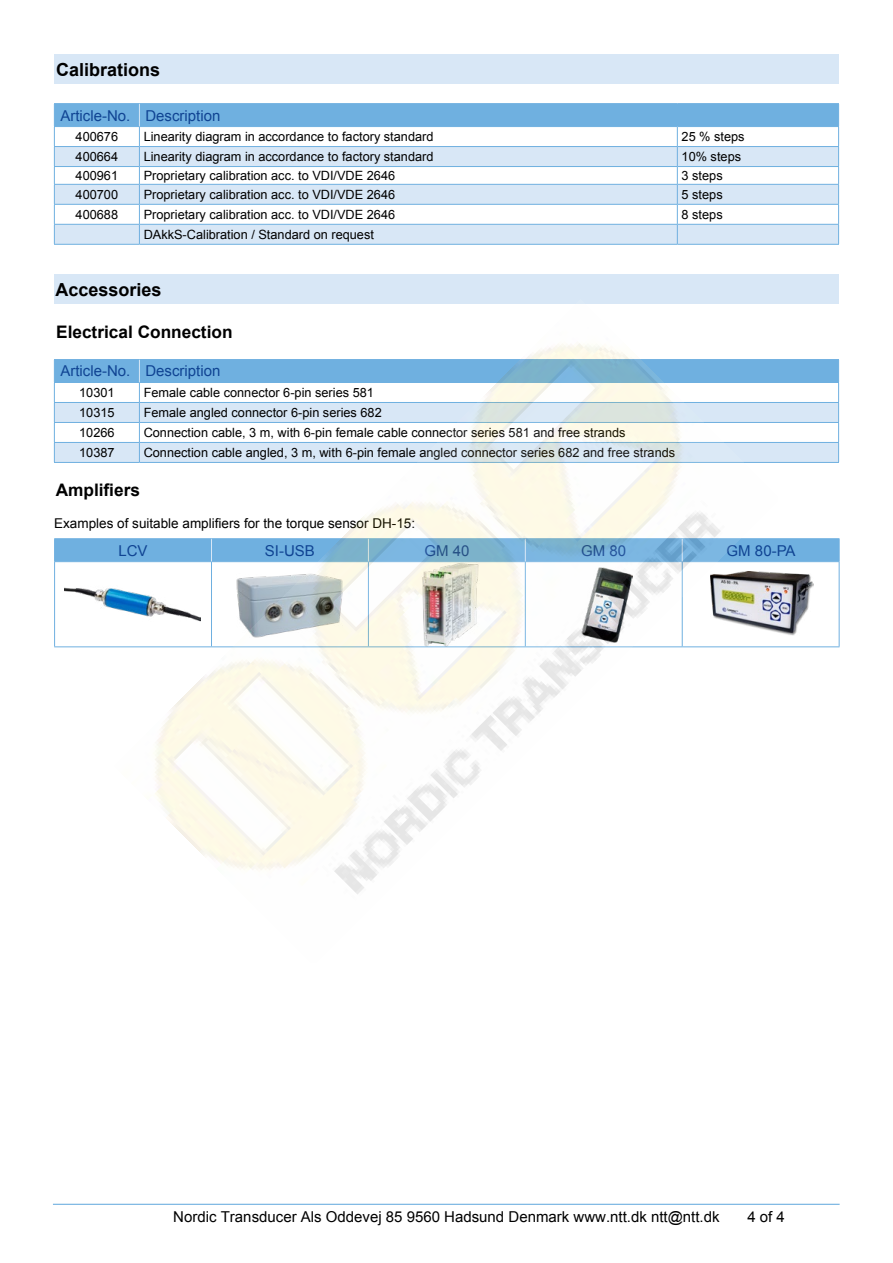
<style>
.page{position:relative;width:893px;height:1263px;background:#fff}
.page>*{position:absolute;margin:0;border:0;box-sizing:border-box;transform-origin:0 0}
.t1{font:700 18px "Arial";color:#000}
.t2{font:700 17.25px "Arial";color:#000}
.t3{font:15px "Arial";color:#000}
.t4{font:15px "Arial";color:#104493}
.t5{font:13.5px "Arial";color:#000}
.t6{font:12.75px "Arial";color:#000}
</style>
<div class="page">
<hr style="left:53px;top:1204px;width:787px;height:1px;background:#6fb0e0">
<div style="left:54px;top:54px;width:785px;height:30px;background:#d8e7f6"></div>
<hr style="left:54px;top:103px;width:85px;height:1px;background:#6fb0e0">
<hr style="left:139px;top:103px;width:538px;height:1px;background:#6fb0e0">
<hr style="left:677px;top:103px;width:162px;height:1px;background:#6fb0e0">
<hr style="left:54px;top:244px;width:85px;height:1px;background:#6fb0e0">
<hr style="left:139px;top:244px;width:538px;height:1px;background:#6fb0e0">
<hr style="left:677px;top:244px;width:162px;height:1px;background:#6fb0e0">
<svg style="left:54px;top:104px;width:785px;height:140px"></svg>
<div style="left:54px;top:274px;width:785px;height:30px;background:#d8e7f6"></div>
<svg style="left:55px;top:562px;width:784px;height:84px"></svg>
<hr style="left:54px;top:538px;width:157px;height:1px;background:#6fb0e0">
<hr style="left:682px;top:538px;width:157px;height:1px;background:#6fb0e0">
<hr style="left:54px;top:562px;width:1px;height:84px;background:#6fb0e0">
<hr style="left:839px;top:562px;width:1px;height:84px;background:#6fb0e0">
<hr style="left:54px;top:646px;width:157px;height:1px;background:#6fb0e0">
<hr style="left:682px;top:646px;width:157px;height:1px;background:#6fb0e0">
<div style="left:54px;top:539px;width:786px;height:23px;background:#6fb0e0"></div>
<img style="left:65px;top:586px;width:50px;height:37px">
<img style="left:778px;top:571px;width:36px;height:65px">
<hr style="left:54px;top:359px;width:85px;height:1px;background:#6fb0e0">
<hr style="left:691px;top:359px;width:148px;height:1px;background:#6fb0e0">
<hr style="left:54px;top:462px;width:85px;height:1px;background:#6fb0e0">
<hr style="left:691px;top:462px;width:148px;height:1px;background:#6fb0e0">
<svg style="left:54px;top:360px;width:785px;height:102px"></svg>
<img style="left:115px;top:343px;width:663px;height:551px">
<h1 class="t1" style="left:56px;top:57px;width:106px">Calibrations</h1>
<p class="t4" style="left:60px;top:105px;width:162px">Article-No. Description</p>
<p class="t6" style="left:76px;top:128px;width:44px">400676</p>
<p class="t6" style="left:144px;top:128px;width:291px">Linearity diagram in accordance to factory standard</p>
<p class="t6" style="left:682px;top:128px;width:65px">25 % steps</p>
<p class="t6" style="left:76px;top:148px;width:44px">400664</p>
<p class="t6" style="left:144px;top:148px;width:291px">Linearity diagram in accordance to factory standard</p>
<p class="t6" style="left:682px;top:148px;width:61px">10% steps</p>
<p class="t6" style="left:76px;top:167px;width:44px">400961</p>
<p class="t6" style="left:144px;top:167px;width:253px">Proprietary calibration acc. to VDI/VDE 2646</p>
<p class="t6" style="left:682px;top:167px;width:43px">3 steps</p>
<p class="t6" style="left:76px;top:186px;width:44px">400700</p>
<p class="t6" style="left:144px;top:186px;width:253px">Proprietary calibration acc. to VDI/VDE 2646</p>
<p class="t6" style="left:682px;top:186px;width:43px">5 steps</p>
<p class="t6" style="left:76px;top:206px;width:44px">400688</p>
<p class="t6" style="left:144px;top:206px;width:253px">Proprietary calibration acc. to VDI/VDE 2646</p>
<p class="t6" style="left:682px;top:206px;width:43px">8 steps</p>
<p class="t6" style="left:144px;top:226px;width:232px">DAkkS-Calibration / Standard on request</p>
<h1 class="t1" style="left:56px;top:277px;width:108px">Accessories</h1>
<h2 class="t2" style="left:56px;top:320px;width:178px">Electrical Connection</h2>
<p class="t4" style="left:60px;top:361px;width:162px">Article-No. Description</p>
<p class="t6" style="left:79px;top:384px;width:37px">10301</p>
<p class="t6" style="left:144px;top:384px;width:232px">Female cable connector 6-pin series 581</p>
<p class="t6" style="left:79px;top:404px;width:37px">10315</p>
<p class="t6" style="left:144px;top:404px;width:240px">Female angled connector 6-pin series 682</p>
<p class="t6" style="left:79px;top:424px;width:37px">10266</p>
<p class="t6" style="left:144px;top:424px;width:483px">Connection cable, 3 m, with 6-pin female cable connector series 581 and free strands</p>
<p class="t6" style="left:79px;top:444px;width:37px">10387</p>
<p class="t6" style="left:144px;top:444px;width:533px">Connection cable angled, 3 m, with 6-pin female angled connector series 682 and free strands</p>
<h2 class="t2" style="left:56px;top:479px;width:86px">Amplifiers</h2>
<p class="t5" style="left:54px;top:515px;width:362px">Examples of suitable amplifiers for the torque sensor DH-15:</p>
<p class="t4" style="left:118px;top:541px;width:31px">LCV</p>
<p class="t4" style="left:265px;top:541px;width:52px">SI-USB</p>
<p class="t4" style="left:424px;top:541px;width:47px">GM 40</p>
<p class="t4" style="left:581px;top:541px;width:47px">GM 80</p>
<p class="t4" style="left:727px;top:541px;width:70px">GM 80-PA</p>
<p class="t3" style="left:173px;top:1207px;width:548px">Nordic Transducer Als Oddevej 85 9560 Hadsund Denmark www.ntt.dk ntt@ntt.dk</p>
<p class="t3" style="left:747px;top:1207px;width:39px">4 of 4</p>
</div>
